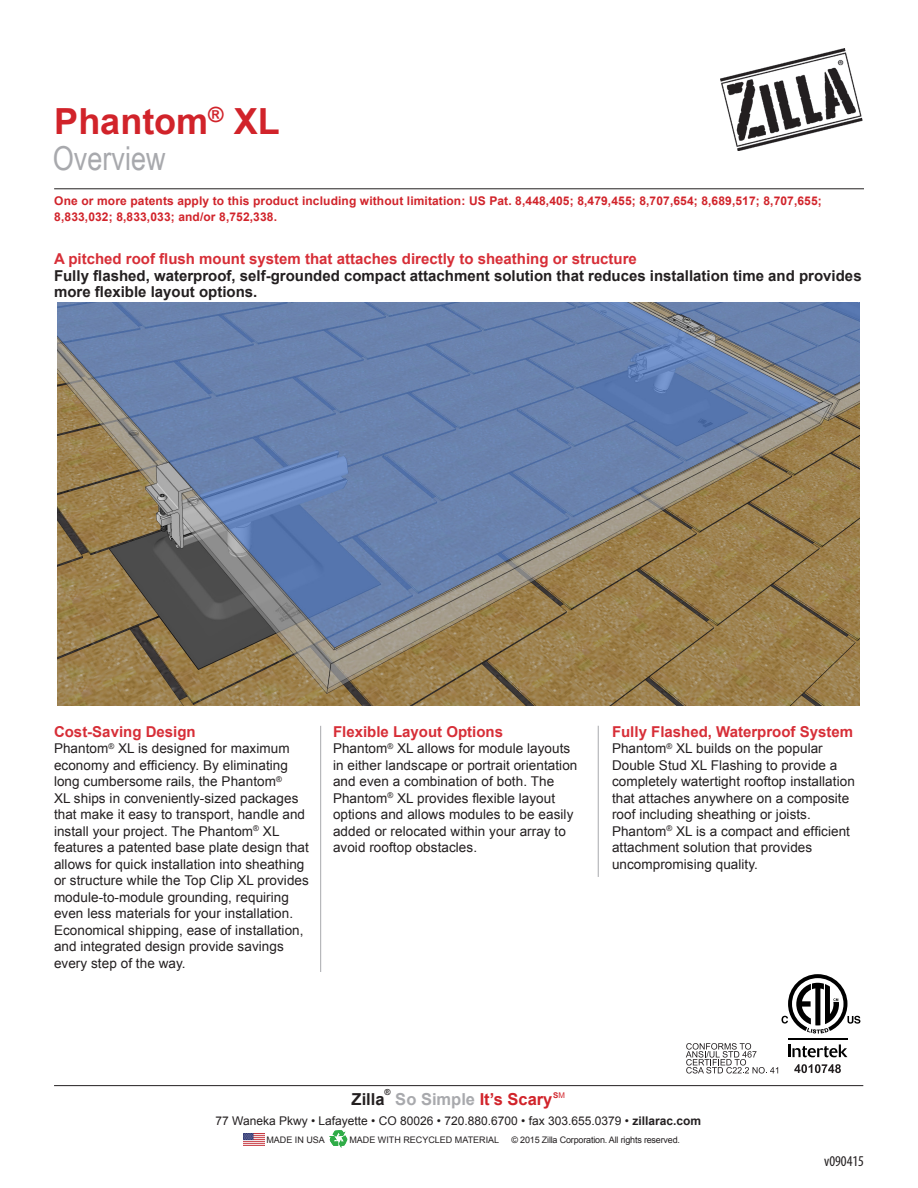
<style>
.page{position:relative;width:918px;height:1188px;background:#fff}
.page>*{position:absolute;margin:0;border:0;box-sizing:border-box;transform-origin:0 0}
.Header_1{font:700 36px "Arial";color:#d1232a}
.Header_2{font:33px "Arial Narrow";color:#a8a9ad}
.t1{font:700 16.5px "Arial";color:#d1232a}
.t2{font:700 16.5px "Arial";color:#231f20}
.sub_head_red{font:700 15px "Arial";color:#d72e37}
.sub_head_black{font:700 15px/16.5px "Arial";color:#231f20}
.t3{font:condensed 15px "Myriad Pro";color:#231f20}
.body{font:13.5px/16.5px "Arial";letter-spacing:.005em;color:#231f20}
.t4{font:700 12px/16.5px "Arial";letter-spacing:.01em;color:#d1232a}
.t5{font:12px "Arial";color:#231f20}
.t6{font:9px "Arial";letter-spacing:-.02em;color:#231f20}
.t7{font:9px "Arial";color:#231f20}
.t8{font:700 8.25px "Arial";color:#231f20}
.t9{font:700 7.8px "Arial";color:#d1232a}
.s1{color:#a8a9ad}
.s2{font-weight:400}
.s3{font-weight:700}
</style>
<div class="page">
<img style="left:720px;top:48px;width:143px;height:102px">
<img style="left:243px;top:1133px;width:21px;height:13px">
<hr style="left:54px;top:1085px;width:809px;height:1px;background:#231f20">
<svg style="left:329px;top:1130px;width:18px;height:18px"></svg>
<hr style="left:54px;top:188px;width:810px;height:1px;background:#231f20">
<img style="left:57px;top:302px;width:803px;height:403px">
<hr style="left:320px;top:726px;width:1px;height:246px;background:#a8a9ad">
<hr style="left:598px;top:726px;width:1px;height:151px;background:#a8a9ad">
<svg style="left:788px;top:1044px;width:59px;height:13px"></svg>
<hr style="left:788px;top:1038px;width:59px;height:2px;background:#000">
<svg style="left:782px;top:974px;width:78px;height:60px"></svg>
<svg style="left:794px;top:1064px;width:47px;height:9px"></svg>
<svg style="left:686px;top:1043px;width:92px;height:31px"></svg>
<p class="Header_1" style="left:54px;top:97px;width:227px">Phantom<sup>®</sup> XL</p>
<p class="Header_2" style="left:53px;top:134px;width:114px">Overview</p>
<p class="t4" style="left:54px;top:193px;width:769px">One or more patents apply to this product including without limitation: US Pat. 8,448,405; 8,479,455; 8,707,654; 8,689,517; 8,707,655;<br>8,833,032; 8,833,033; and/or 8,752,338.</p>
<p class="sub_head_red" style="left:54px;top:249px;width:584px">A pitched roof flush mount system that attaches directly to sheathing or structure</p>
<p class="sub_head_black" style="left:54px;top:268px;width:809px">Fully flashed, waterproof, self-grounded compact attachment solution that reduces installation time and provides more flexible layout options.</p>
<p class="sub_head_red" style="left:54px;top:721px;width:143px">Cost-Saving Design</p>
<p class="body" style="left:54px;top:740px;width:256px">Phantom<sup>®</sup> XL is designed for maximum economy and efficiency. By eliminating long cumbersome rails, the Phantom<sup>®<br></sup>XL ships in conveniently-sized packages that make it easy to transport, handle and install your project. The Phantom<sup>®</sup> XL features a patented base plate design that allows for quick installation into sheathing or structure while the Top Clip XL provides module-to-module grounding, requiring even less materials for your installation.<br>Economical shipping, ease of installation, and integrated design provide savings every step of the way.</p>
<p class="sub_head_red" style="left:333px;top:721px;width:172px">Flexible Layout Options</p>
<p class="body" style="left:333px;top:740px;width:246px">Phantom<sup>®</sup> XL allows for module layouts in either landscape or portrait orientation and even a combination of both. The Phantom<sup>®</sup> XL provides flexible layout options and allows modules to be easily added or relocated within your array to avoid rooftop obstacles.</p>
<p class="sub_head_red" style="left:612px;top:721px;width:243px">Fully Flashed, Waterproof System</p>
<p class="body" style="left:612px;top:740px;width:244px">Phantom<sup>®</sup> XL builds on the popular Double Stud XL Flashing to provide a completely watertight rooftop installation that attaches anywhere on a composite roof including sheathing or joists.<br>Phantom<sup>®</sup> XL is a compact and efficient attachment solution that provides uncompromising quality.</p>
<p class="t8" style="left:385px;top:1086px;width:8px">®</p>
<p class="t1" style="left:395px;top:1088px;width:159px"><span class="s1">So Simple</span> It’s Scary</p>
<p class="t9" style="left:553px;top:1090px;width:13px">S<span class="s2">M</span></p>
<p class="t2" style="left:352px;top:1088px;width:35px">Zilla</p>
<p class="t5" style="left:215px;top:1113px;width:487px">77 Waneka Pkwy • Lafayette • CO 80026 • 720.880.6700 • fax 303.655.0379 • <span class="s3">zillarac.com</span></p>
<p class="t7" style="left:266px;top:1134px;width:60px">MADE IN USA</p>
<p class="t7" style="left:349px;top:1134px;width:151px">MADE WITH RECYCLED MATERIAL</p>
<p class="t6" style="left:511px;top:1134px;width:170px">© 2015 Zilla Corporation. All rights reserved.</p>
<p class="t3" style="left:824px;top:1152px;width:41px">v090415</p>
</div>
